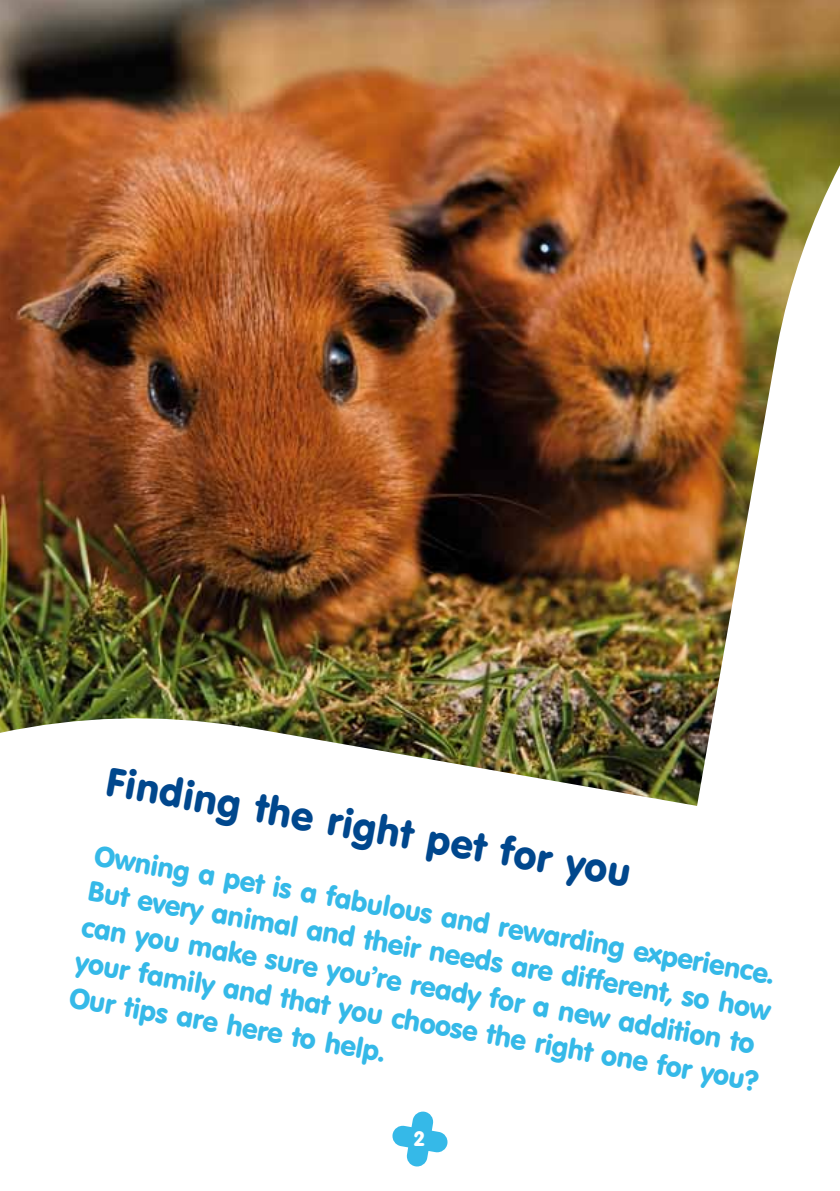
<style>
.page{position:relative;width:840px;height:1191px;background:#fff}
.page>*{position:absolute;margin:0;border:0;box-sizing:border-box;transform-origin:0 0}
.t1{font:40px "VAG Rounded BT";color:#00478d}
.t2{font:28px/36px "VAG Rounded BT";color:#35b9e8}
.t3{font:20.4px "VAG Rounded BT";color:#fff}
</style>
<div class="page">
<svg style="left:839px;top:0;width:1px;height:167px"></svg>
<svg style="left:392px;top:1111px;width:56px;height:56px"></svg>
<img style="left:0;top:0;width:839px;height:806px">
<h1 class="t1" style="left:111px;top:756px;width:533px;rotate:10deg">Finding the right pet for you</h1>
<p class="t2" style="left:98px;top:836px;width:694px;rotate:10deg">Owning a pet is a fabulous and rewarding experience.<br>But every animal and their needs are different, so how can you make sure you’re ready for a new addition to your family and that you choose the right one for you?<br>Our tips are here to help.</p>
<p class="t3" style="left:414px;top:1126px;width:12px">2</p>
</div>
